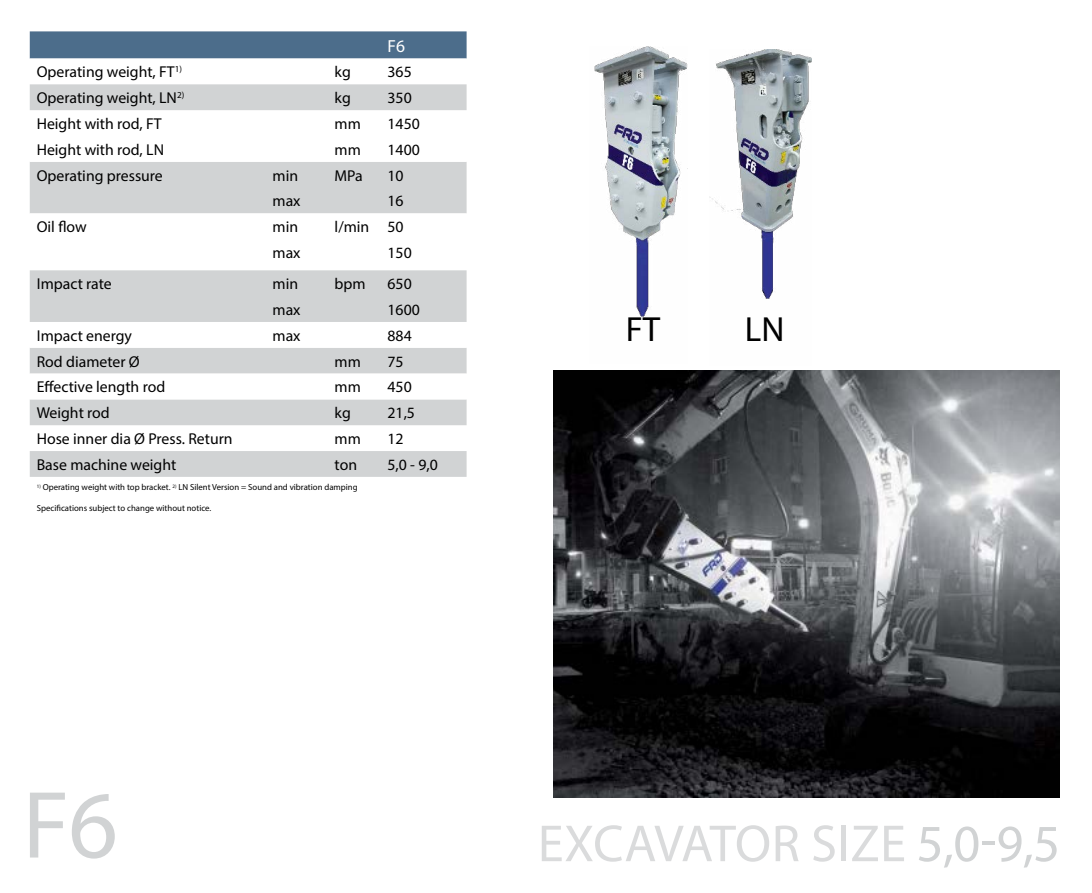
<style>
.page{position:relative;width:1092px;height:893px;background:#fff}
.page>*{position:absolute;margin:0;border:0;box-sizing:border-box;transform-origin:0 0}
.t1{font:96.25px "Myriad Pro";color:#d1d3d4}
.t2{font:52.5px "Myriad Pro";letter-spacing:-.005em;color:#dadbdc}
.t3{font:35px "Myriad Pro";color:#000}
.t4{font:17.5px "Myriad Pro";color:#fff}
.t5{font:15.75px "Myriad Pro";color:#000}
.t6{font:8.75px "Myriad Pro";color:#000}
.s1{color:#d1d3d4}
</style>
<div class="page">
<img style="left:709px;top:50px;width:102px;height:249px">
<img style="left:594px;top:47px;width:94px;height:270px">
<img style="left:553px;top:371px;width:506px;height:426px">
<svg style="left:30px;top:31px;width:436px;height:28px;background:#53728f"></svg>
<svg style="left:30px;top:84px;width:436px;height:393px;fill:#d1d3d4"></svg>
<svg style="left:30px;top:136px;width:436px;height:263px"></svg>
<p class="t4" style="left:387px;top:35px;width:19px">F6</p>
<p class="t5" style="left:37px;top:62px;width:147px">Operating weight, FT<sup>1)</sup></p>
<p class="t5" style="left:334px;top:62px;width:18px">kg</p>
<p class="t5" style="left:387px;top:62px;width:26px">365</p>
<p class="t5" style="left:37px;top:88px;width:149px">Operating weight, LN <sup>2)</sup></p>
<p class="t5" style="left:334px;top:88px;width:18px">kg</p>
<p class="t5" style="left:387px;top:88px;width:26px">350</p>
<p class="t5" style="left:37px;top:114px;width:126px">Height with rod, FT</p>
<p class="t5" style="left:334px;top:114px;width:28px">mm</p>
<p class="t5" style="left:387px;top:114px;width:34px">1450</p>
<p class="t5" style="left:37px;top:140px;width:126px">Height with rod, LN</p>
<p class="t5" style="left:334px;top:140px;width:28px">mm</p>
<p class="t5" style="left:387px;top:140px;width:34px">1400</p>
<p class="t5" style="left:37px;top:166px;width:127px">Operating pressure</p>
<p class="t5" style="left:272px;top:166px;width:27px">min</p>
<p class="t5" style="left:334px;top:166px;width:30px">MPa</p>
<p class="t5" style="left:387px;top:166px;width:18px">10</p>
<p class="t5" style="left:272px;top:191px;width:30px">max</p>
<p class="t5" style="left:387px;top:191px;width:18px">16</p>
<p class="t5" style="left:37px;top:217px;width:51px">Oil flow</p>
<p class="t5" style="left:272px;top:217px;width:27px">min</p>
<p class="t5" style="left:334px;top:217px;width:71px">l/min 50</p>
<p class="t5" style="left:272px;top:243px;width:30px">max</p>
<p class="t5" style="left:387px;top:243px;width:26px">150</p>
<p class="t5" style="left:37px;top:274px;width:77px">Impact rate</p>
<p class="t5" style="left:272px;top:274px;width:27px">min</p>
<p class="t5" style="left:334px;top:274px;width:33px">bpm</p>
<p class="t5" style="left:387px;top:274px;width:26px">650</p>
<p class="t5" style="left:272px;top:300px;width:30px">max</p>
<p class="t5" style="left:387px;top:300px;width:34px">1600</p>
<p class="t5" style="left:37px;top:326px;width:97px">Impact energy</p>
<p class="t5" style="left:272px;top:326px;width:30px">max</p>
<p class="t5" style="left:387px;top:326px;width:26px">884</p>
<p class="t5" style="left:37px;top:352px;width:104px">Rod diameter Ø</p>
<p class="t5" style="left:334px;top:352px;width:28px">mm</p>
<p class="t5" style="left:387px;top:352px;width:18px">75</p>
<p class="t5" style="left:37px;top:377px;width:130px">Effective length rod</p>
<p class="t5" style="left:334px;top:377px;width:28px">mm</p>
<p class="t5" style="left:387px;top:377px;width:26px">450</p>
<p class="t5" style="left:37px;top:403px;width:74px">Weight rod</p>
<p class="t5" style="left:334px;top:403px;width:18px">kg</p>
<p class="t5" style="left:387px;top:403px;width:29px">21,5</p>
<p class="t5" style="left:37px;top:429px;width:197px">Hose inner dia Ø Press. Return</p>
<p class="t5" style="left:334px;top:429px;width:28px">mm</p>
<p class="t5" style="left:387px;top:429px;width:18px">12</p>
<p class="t5" style="left:37px;top:455px;width:141px">Base machine weight</p>
<p class="t5" style="left:334px;top:455px;width:24px">ton</p>
<p class="t5" style="left:387px;top:455px;width:52px">5,0 - 9,0</p>
<p class="t6" style="left:37px;top:482px;width:322px"><sup>1)</sup> Operating weight with top bracket. <sup>2)</sup> LN Silent Version = Sound and vibration damping</p>
<p class="t6" style="left:37px;top:503px;width:176px">Specifications subject to change without notice.</p>
<h3 class="t3" style="left:625px;top:308px;width:36px">FT</h3>
<h3 class="t3" style="left:744px;top:308px;width:36px">LN</h3>
<h1 class="t1" style="left:23px;top:766px;width:97px">F6</h1>
<h2 class="t2" style="left:537px;top:811px;width:524px">excavator si ze <span class="s1">5,0-9,5</span></h2>
</div>
